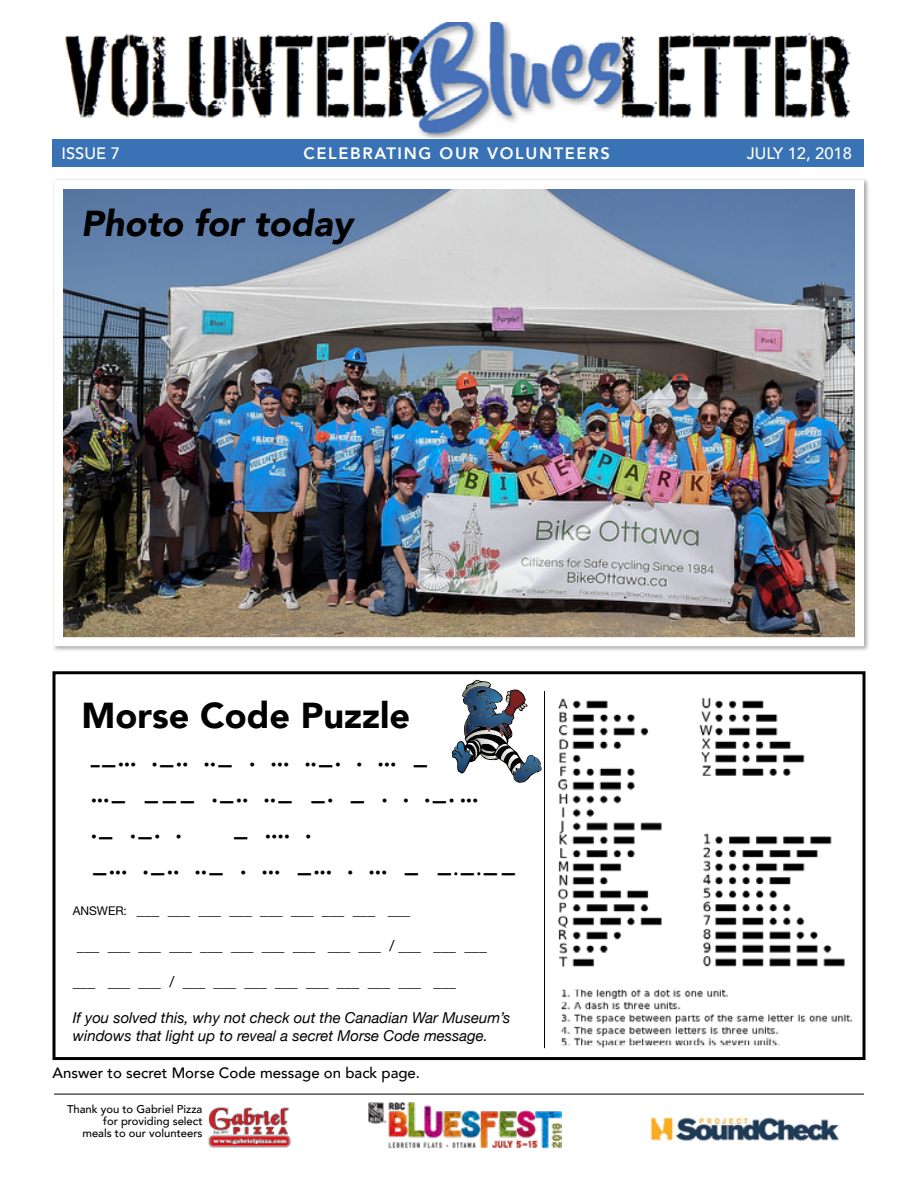
<style>
.page{position:relative;width:918px;height:1188px;background:#fff}
.page>*{position:absolute;margin:0;border:0;box-sizing:border-box;transform-origin:0 0}
.t1{font:900 36px "Avenir";color:#000}
.t2{font:italic 900 36px "Avenir";color:#000}
.t3{font:700 18px/36px "Helvetica Neue";color:#000}
.t4{font:800 16.5px "Avenir";letter-spacing:.1em;color:#fff}
.t5{font:500 16.5px "Avenir";color:#fff}
.t6{font:15px "Helvetica Neue";color:#000}
.t7{font:italic 15px/18px "Helvetica Neue";color:#000}
.t8{font:500 15px "Avenir";color:#000}
.t9{font:500 11.25px/12px "Avenir";color:#000;text-align:right}
.s1{font-size:12px}
</style>
<div class="page">
<img style="left:65px;top:22px;width:786px;height:115px">
<div style="left:52px;top:139px;width:812px;height:27px;background:#3973b5"></div>
<hr style="left:54px;top:1094px;width:810px;height:1px;background:#000">
<img style="left:650px;top:1117px;width:189px;height:24px">
<img style="left:208px;top:1107px;width:83px;height:41px">
<img style="left:369px;top:1102px;width:193px;height:46px">
<div style="left:53px;top:178px;width:816px;height:474px;background:#000;opacity:.35"></div>
<img style="left:64px;top:190px;width:790px;height:446px">
<div style="left:54px;top:180px;width:810px;height:466px;border:9px solid #fff"></div>
<svg style="left:452px;top:680px;width:90px;height:103px"></svg>
<img style="left:558px;top:698px;width:287px;height:270px">
<div style="left:52px;top:671px;width:814px;height:389px;border:3px solid #000"></div>
<img style="left:561px;top:989px;width:292px;height:59px">
<hr style="left:544px;top:691px;width:1px;height:357px;background:#000">
<p class="t5" style="left:62px;top:139px;width:60px">ISSUE 7</p>
<p class="t4" style="left:303px;top:141px;width:308px">CELEBRATING OUR VOLUNTEERS</p>
<p class="t5" style="left:747px;top:139px;width:107px">JULY 12, 2018</p>
<h1 class="t2" style="left:81px;top:194px;width:273px">Photo for today</h1>
<h1 class="t1" style="left:82px;top:684px;width:330px">Morse Code Puzzle</h1>
<p class="t3" style="left:91px;top:747px;width:340px">–—••• •—•• ••— • ••• ••—• • ••• —</p>
<p class="t3" style="left:91px;top:783px;width:389px">•••— ——— •—•• ••— —• — • • •—• •••</p>
<p class="t3" style="left:91px;top:819px;width:93px">•— •—• •</p>
<p class="t3" style="left:91px;top:819px;width:428px;text-indent:141px">— •••• •<br>—••• •—•• ••— • ••• —••• • ••• — —·—·——</p>
<p class="t6" style="left:73px;top:899px;width:339px"><span class="s1">ANSWER:</span> ___ ___ ___ ___ ___ ___ ___ ___ ___</p>
<p class="t6" style="left:77px;top:935px;width:412px">___ ___ ___ ___ ___ ___ ___ ___ ___ ___ / ___ ___ ___</p>
<p class="t6" style="left:73px;top:971px;width:385px">___ ___ ___ / ___ ___ ___ ___ ___ ___ ___ ___ ___</p>
<p class="t7" style="left:73px;top:1009px;width:439px">If you solved this, why not check out the Canadian War Museum’s windows that light up to reveal a secret Morse Code message.</p>
<p class="t8" style="left:52px;top:1060px;width:369px">Answer to secret Morse Code message on back page.</p>
<p class="t9" style="left:67px;top:1102px;width:137px">Thank you to Gabriel Pizza for providing select<br>meals to our volunteers</p>
</div>
